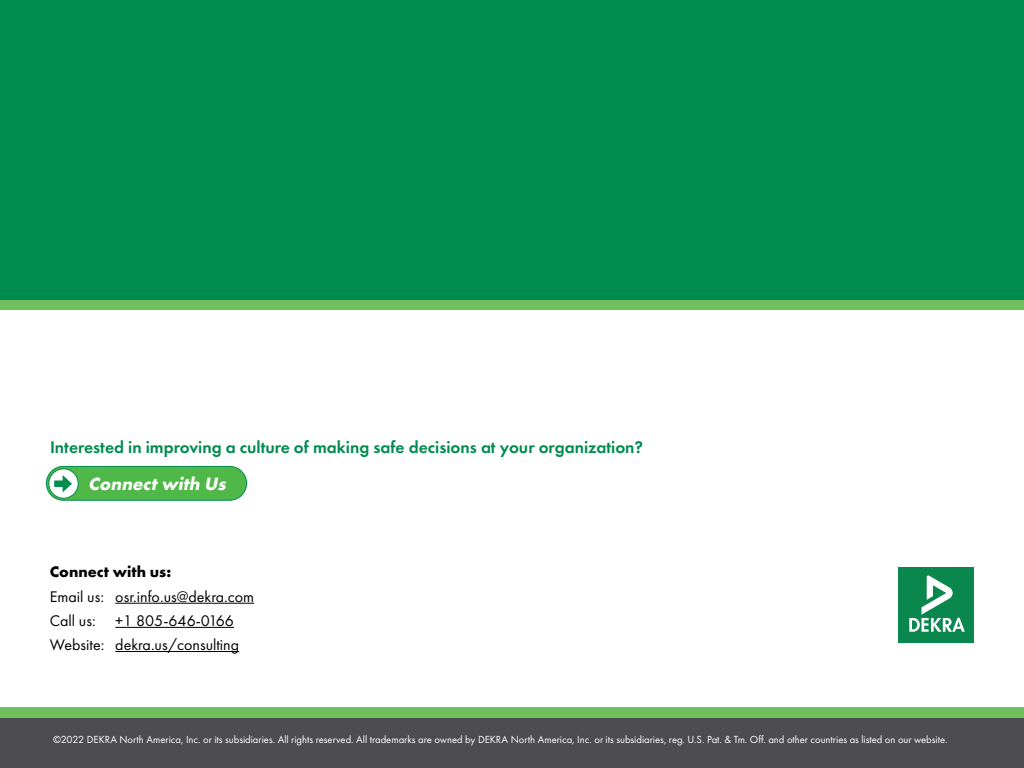
<style>
.page{position:relative;width:1024px;height:768px;background:#fff}
.page>*{position:absolute;margin:0;border:0;box-sizing:border-box;transform-origin:0 0}
.t1{font:italic 700 18.5px "Futura PT";color:#fff}
.t2{font:600 17.5px "Futura PT";color:#008c4f}
.t3{font:16px/24.1px "Futura PT";color:#000}
.t4{font:700 16px "Futura PT";color:#000}
.t5{font:10.65px "Futura PT";letter-spacing:-.005em;color:#fff}
</style>
<div class="page">
<div style="left:0;top:718px;width:1024px;height:50px;background:#4d4d4f"></div>
<div style="left:0;top:0;width:1024px;height:300px;background:#008c4f"></div>
<div style="left:899px;top:567px;width:75px;height:75px;background:#09874d"></div>
<svg style="left:909px;top:575px;width:56px;height:57px"></svg>
<div style="left:0;top:300px;width:1024px;height:10px;background:#70c05d"></div>
<div style="left:0;top:707px;width:1024px;height:11px;background:#70c05d"></div>
<hr style="left:115px;top:603px;width:139px;height:1px;background:#000">
<hr style="left:115px;top:627px;width:119px;height:1px;background:#000">
<hr style="left:115px;top:651px;width:124px;height:1px;background:#000">
<div style="left:46px;top:466px;width:201px;height:34px;background:#50b848;border-radius:17px"></div>
<div style="left:46px;top:466px;width:201px;height:35px;border:1px solid #008c4f;border-radius:17px"></div>
<div style="left:49px;top:469px;width:29px;height:29px;background:#fff;border-radius:50%"></div>
<div style="left:48px;top:468px;width:31px;height:31px;border:1px solid #008c4f;border-radius:50%"></div>
<div style="left:54px;top:480px;width:12px;height:7px;background:#008c4f"></div>
<svg style="left:63px;top:475px;width:9px;height:17px"></svg>
<h2 class="t2" style="left:50px;top:437px;width:595px">Interested in improving a culture of making safe decisions at your organization?</h2>
<h1 class="t1" style="left:88px;top:472px;width:143px">Connectwith Us</h1>
<h3 class="t4" style="left:50px;top:562px;width:123px">Connect with us:</h3>
<h3 class="t3" style="left:50px;top:584px;width:206px">Email us: osr.info.us@dekra.com<br>Call us: +1 805-646-0166<br>Website: dekra.us/consulting</h3>
<p class="t5" style="left:53px;top:734px;width:896px">©2022 DEKRA North America, Inc. or its subsidiaries. All rights reserved. All trademarks are owned by DEKRA North America, Inc. or its subsidiaries, reg. U.S. Pat. &amp; Tm. Off. and other countries as listed on our website.</p>
</div>
